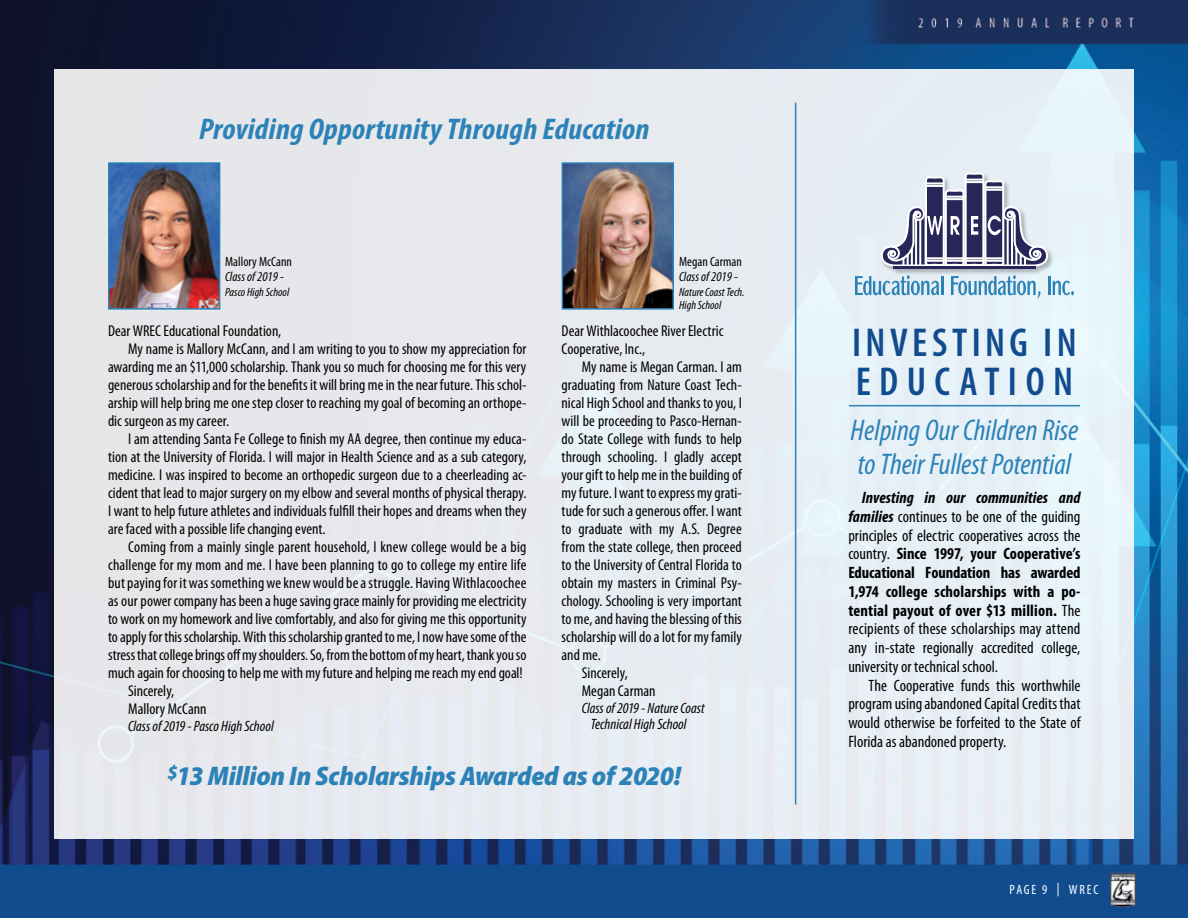
<style>
.page{position:relative;width:1188px;height:918px;background:#fff}
.page>*{position:absolute;margin:0;border:0;box-sizing:border-box;transform-origin:0 0}
.t1{font:600 condensed 40.5px/39px "Myriad Pro";letter-spacing:.115em;color:#114c8f}
.t2{font:italic condensed 30px/34.5px "Myriad Pro";color:#2c82b7}
.t3{font:italic 700 condensed 30px "Myriad Pro";letter-spacing:.01em;color:#2c82b7;scale:1.05 1}
.t4{font:italic 900 semi-condensed 27px "Myriad Pro";letter-spacing:-.01em;color:#2c82b7}
.t5{font:condensed 16.5px/18.8px "Myriad Pro";color:#000;text-align:justify}
.t6{font:condensed 15.75px/18px "Myriad Pro";color:#000}
.t7{font:italic condensed 15px/16.5px "Myriad Pro";color:#000}
.t8{font:condensed 13.5px "Myriad Pro";color:#000}
.t9{font:italic condensed 13.5px "Myriad Pro";color:#000}
.t10{font:condensed 13.5px "Myriad Pro";letter-spacing:.135em;color:#fff}
.t11{font:italic condensed 12px/13.5px "Myriad Pro";color:#000}
.s1{font-weight:700;font-style:italic}
.s2{font-weight:700}
</style>
<div class="page">
<img style="left:0;top:0;width:1188px;height:918px">
<div style="left:54px;top:69px;width:1080px;height:769px;background:#e7eaf0"></div>
<svg style="left:855px;top:275px;width:88px;height:20px"></svg>
<svg style="left:951px;top:275px;width:89px;height:24px"></svg>
<hr style="left:1048px;top:276px;width:3px;height:19px;background:#2c82b7">
<svg style="left:1053px;top:281px;width:21px;height:14px"></svg>
<div style="left:881px;top:172px;width:174px;height:103px;background:#000;opacity:.25"></div>
<svg style="left:881px;top:172px;width:170px;height:96px"></svg>
<hr style="left:893px;top:266px;width:143px;height:3px;background:#282558">
<hr style="left:849px;top:405px;width:231px;height:1px;background:#2c82b7">
<hr style="left:795px;top:103px;width:1px;height:702px;background:#2c82b7">
<img style="left:565px;top:165px;width:106px;height:142px">
<div style="left:562px;top:162px;width:112px;height:148px;border:2px solid #2c82b7"></div>
<img style="left:111px;top:165px;width:106px;height:142px">
<div style="left:108px;top:162px;width:112px;height:148px;border:2px solid #2c82b7"></div>
<h2 class="t3" style="left:199px;top:110px;width:430px">Providing Opportunity Through Education</h2>
<p class="t8" style="left:225px;top:253px;width:68px">Mallory McCann</p>
<p class="t9" style="left:225px;top:268px;width:60px">Class of 2019 -</p>
<p class="t11" style="left:225px;top:285px;width:65px">Pasco High School</p>
<p class="t8" style="left:679px;top:253px;width:64px">Megan Carman</p>
<p class="t9" style="left:679px;top:268px;width:60px">Class of 2019 -</p>
<p class="t11" style="left:679px;top:285px;width:67px">Nature Coast Tech.<br>High School</p>
<p class="t6" style="left:108px;top:322px;width:175px">Dear WREC Educational Foundation,</p>
<p class="t6" style="left:128px;top:340px;width:400px">My name is Mallory McCann, and I am writing to you to show my appreciation for</p>
<p class="t6" style="left:108px;top:358px;width:420px">awarding me an $11,000 scholarship. Thank you so much for choosing me for this very</p>
<p class="t6" style="left:108px;top:376px;width:420px">generous scholarship and for the benefits it will bring me in the near future. This schol-</p>
<p class="t6" style="left:108px;top:394px;width:420px">arship will help bring me one step closer to reaching my goal of becoming an orthope-</p>
<p class="t6" style="left:108px;top:412px;width:123px">dic surgeon as my career.</p>
<p class="t6" style="left:128px;top:430px;width:400px">I am attending Santa Fe College to finish my AA degree, then continue my educa-</p>
<p class="t6" style="left:108px;top:448px;width:420px">tion at the University of Florida. I will major in Health Science and as a sub category,</p>
<p class="t6" style="left:108px;top:466px;width:420px">medicine. I was inspired to become an orthopedic surgeon due to a cheerleading ac-</p>
<p class="t6" style="left:108px;top:484px;width:420px">cident that lead to major surgery on my elbow and several months of physical therapy.</p>
<p class="t6" style="left:108px;top:502px;width:420px">I want to help future athletes and individuals fulfill their hopes and dreams when they</p>
<p class="t6" style="left:108px;top:520px;width:219px">are faced with a possible life changing event.</p>
<p class="t6" style="left:128px;top:538px;width:400px">Coming from a mainly single parent household, I knew college would be a big</p>
<p class="t6" style="left:108px;top:556px;width:420px">challenge for my mom and me. I have been planning to go to college my entire life</p>
<p class="t6" style="left:108px;top:574px;width:420px">but paying for it was something we knew would be a struggle. Having Withlacoochee</p>
<p class="t6" style="left:108px;top:592px;width:420px">as our power company has been a huge saving grace mainly for providing me electricity</p>
<p class="t6" style="left:108px;top:610px;width:420px">to work on my homework and live comfortably, and also for giving me this opportunity</p>
<p class="t6" style="left:108px;top:628px;width:420px">to apply for this scholarship. With this scholarship granted to me, I now have some of the</p>
<p class="t6" style="left:108px;top:646px;width:420px">stress that college brings off my shoulders. So, from the bottom of my heart, thank you so</p>
<p class="t6" style="left:108px;top:664px;width:416px">much again for choosing to help me with my future and helping me reach my end goal!</p>
<p class="t6" style="left:128px;top:682px;width:48px">Sincerely,</p>
<p class="t6" style="left:128px;top:700px;width:80px">Mallory McCann</p>
<p class="t7" style="left:128px;top:717px;width:147px">Class of 2019 - Pasco High School</p>
<p class="t6" style="left:562px;top:322px;width:163px">Dear Withlacoochee River Electric<br>Cooperative, Inc.,</p>
<p class="t6" style="left:582px;top:358px;width:161px">My name is Megan Carman. I am</p>
<p class="t6" style="left:562px;top:376px;width:182px">graduating from Nature Coast Tech-</p>
<p class="t6" style="left:562px;top:394px;width:182px">nical High School and thanks to you, I</p>
<p class="t6" style="left:562px;top:412px;width:182px">will be proceeding to Pasco-Hernan-</p>
<p class="t6" style="left:562px;top:430px;width:182px">do State College with funds to help</p>
<p class="t6" style="left:562px;top:448px;width:182px">through schooling. I gladly accept</p>
<p class="t6" style="left:562px;top:466px;width:182px">your gift to help me in the building of</p>
<p class="t6" style="left:562px;top:484px;width:182px">my future. I want to express my grati-</p>
<p class="t6" style="left:562px;top:502px;width:182px">tude for such a generous offer. I want</p>
<p class="t6" style="left:562px;top:520px;width:182px">to graduate with my A.S. Degree</p>
<p class="t6" style="left:562px;top:538px;width:182px">from the state college, then proceed</p>
<p class="t6" style="left:562px;top:556px;width:182px">to the University of Central Florida to</p>
<p class="t6" style="left:562px;top:574px;width:182px">obtain my masters in Criminal Psy-</p>
<p class="t6" style="left:562px;top:592px;width:182px">chology. Schooling is very important</p>
<p class="t6" style="left:562px;top:610px;width:182px">to me, and having the blessing of this</p>
<p class="t6" style="left:562px;top:628px;width:182px">scholarship will do a lot for my family</p>
<p class="t6" style="left:562px;top:646px;width:41px">and me.</p>
<p class="t6" style="left:582px;top:664px;width:48px">Sincerely,</p>
<p class="t6" style="left:582px;top:682px;width:75px">Megan Carman</p>
<p class="t7" style="left:591px;top:700px;width:116px;text-indent:-9px">Class of 2019 - Nature Coast<br>Technical High School</p>
<h3 class="t4" style="left:168px;top:761px;width:515px"><sup>$</sup>13 Million In Scholarships Awarded as of 2020!</h3>
<h1 class="t1" style="left:852px;top:324px;width:221px">INVESTING IN<br>EDUCATION</h1>
<h2 class="t2" style="left:851px;top:412px;width:229px">Helping Our Children Rise to Their Fullest Potential</h2>
<p class="t5" style="left:848px;top:488px;width:234px;text-indent:13px"><span class="s1">Investing in our communities and families</span> continues to be one of the guiding principles of electric cooperatives across the country. <span class="s2">Since 1997, your Cooperative’s Educational Foundation has awarded 1,974 college scholarships with a po&shy;tential payout of over $13 million.</span> The recipients of these scholarships may attend any in-state regionally accredited college, university or technical school.</p>
<p class="t5" style="left:848px;top:676px;width:234px;text-indent:20px">The Cooperative funds this worthwhile program using abandoned Capital Credits that would otherwise be forfeited to the State of Florida as abandoned property.</p>
<p class="t10" style="left:1010px;top:882px;width:90px">PAGE 9 | WREC</p>
</div>
